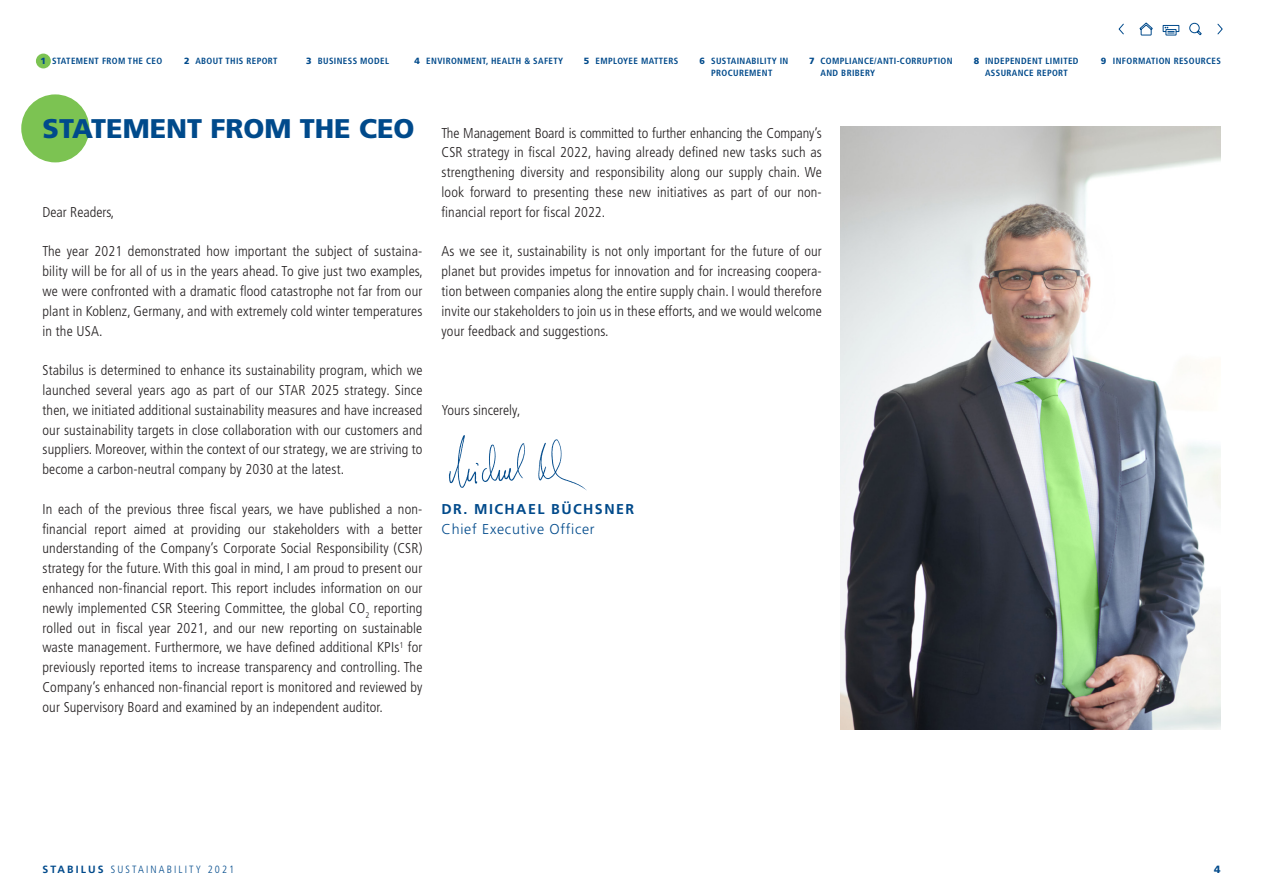
<style>
.page{position:relative;width:1263px;height:893px;background:#fff}
.page>*{position:absolute;margin:0;border:0;box-sizing:border-box;transform-origin:0 0}
._03_Headline_1{font:900 27px "Frutiger LT Pro";color:#004a8b}
._00_Fließtext{font:300 condensed 14.25px/19.8px "Frutiger LT Pro";letter-spacing:.01em;color:#231f20;text-align:justify}
.t1{font:300 14.25px/19.8px "Frutiger LT Pro";letter-spacing:.05em;color:#004a8b}
.t2{font:300 condensed 10.5px "Frutiger LT Pro";letter-spacing:.2em;color:#004a8b}
.t3{font:900 10.5px "Frutiger LT Pro";color:#004a8b}
.t4{font:700 condensed 9px/12px "Frutiger LT Pro";letter-spacing:.04em;color:#004a8b;text-align:center}
.s1{font-weight:900;font-stretch:normal}
.s2{font-weight:700}
.s3{font-weight:700;font-stretch:normal}
</style>
<div class="page">
<div style="left:36px;top:54px;width:15px;height:14px;background:#7cc352;border-radius:50%"></div>
<img style="left:840px;top:126px;width:380px;height:603px">
<div style="left:21px;top:94px;width:68px;height:68px;background:#7cc352;border-radius:50%"></div>
<svg style="left:1014px;top:377px;width:86px;height:321px;background:#8aa789"></svg>
<svg style="left:1118px;top:23px;width:6px;height:12px"></svg>
<svg style="left:1217px;top:23px;width:6px;height:12px"></svg>
<svg style="left:1189px;top:23px;width:13px;height:13px"></svg>
<svg style="left:1139px;top:22px;width:14px;height:14px"></svg>
<svg style="left:1162px;top:25px;width:17px;height:11px"></svg>
<img style="left:448px;top:435px;width:139px;height:56px">
<p class="t4" style="left:40px;top:55px;width:123px"><span class="s1">1</span> STATEMENT FROM THE CEO</p>
<p class="t4" style="left:184px;top:55px;width:95px"><span class="s1">2</span> ABOUT THIS REPORT</p>
<p class="t4" style="left:306px;top:55px;width:84px"><span class="s1">3</span> BUSINESS MODEL</p>
<p class="t4" style="left:415px;top:55px;width:150px"><span class="s1">4</span> ENVIRONMENT, HEALTH &amp; SAFETY</p>
<p class="t4" style="left:584px;top:55px;width:96px"><span class="s1">5</span> EMPLOYEE MATTERS</p>
<p class="t4" style="left:699px;top:55px;width:90px"><span class="s1">6</span> SUSTAINABILITY IN<br>PROCUREMENT</p>
<p class="t4" style="left:820px;top:55px;width:134px;text-align:left;text-indent:-11px"><span class="s1">7</span> COMPLIANCE/ANTI-CORRUPTION<br>AND BRIBERY</p>
<p class="t4" style="left:974px;top:55px;width:106px"><span class="s1">8</span> INDEPENDENT LIMITED<br>ASSURANCE REPORT</p>
<p class="t4" style="left:1101px;top:55px;width:122px"><span class="s1">9</span> INFORMATION RESOURCES</p>
<p class="_03_Headline_1" style="left:43px;top:112px;width:374px">STATEMENT FROM THE CEO</p>
<p class="_00_Fließtext" style="left:43px;top:202px;width:73px">Dear Readers,</p>
<p class="_00_Fließtext" style="left:43px;top:242px;width:382px">The year 2021 demonstrated how important the subject of sustaina&shy;bility will be for all of us in the years ahead. To give just two examples, we were confronted with a dramatic flood catastrophe not far from our plant in Koblenz, Germany, and with extremely cold winter temperatures in the USA.</p>
<p class="_00_Fließtext" style="left:43px;top:361px;width:381px">Stabilus is determined to enhance its sustainability program, which we launched several years ago as part of our STAR 2025 strategy. Since then, we initiated additional sustainability measures and have increased our sustainability targets in close collaboration with our customers and suppliers. Moreover, within the context of our strategy, we are striving to become a carbon-neutral company by 2030 at the latest.</p>
<p class="_00_Fließtext" style="left:43px;top:499px;width:381px">In each of the previous three fiscal years, we have published a non&shy;financial report aimed at providing our stakeholders with a better understanding of the Company’s Corporate Social Responsibility (CSR) strategy for the future. With this goal in mind, I am proud to present our enhanced non-financial report. This report includes information on our newly implemented CSR Steering Committee, the global CO<sub>2</sub> reporting rolled out in fiscal year 2021, and our new reporting on sustainable waste management. Furthermore, we have defined additional KPIs<sup>1</sup> for previously reported items to increase transparency and controlling. The Company’s enhanced non-financial report is monitored and reviewed by our Supervisory Board and examined by an independent auditor.</p>
<p class="_00_Fließtext" style="left:441px;top:123px;width:382px">The Management Board is committed to further enhancing the Company’s CSR strategy in fiscal 2022, having already defined new tasks such as strengthening diversity and responsibility along our supply chain. We look forward to presenting these new initiatives as part of our non&shy;financial report for fiscal 2022.</p>
<p class="_00_Fließtext" style="left:441px;top:242px;width:382px">As we see it, sustainability is not only important for the future of our planet but provides impetus for innovation and for increasing coopera&shy;tion between companies along the entire supply chain. I would therefore invite our stakeholders to join us in these efforts, and we would welcome your feedback and suggestions.</p>
<p class="_00_Fließtext" style="left:441px;top:400px;width:81px">Yours sincerely,</p>
<p class="t1" style="left:441px;top:499px;width:194px"><span class="s2">DR. MICHAEL BÜCHSNER<br></span>Chief Executive Officer</p>
<p class="t2" style="left:43px;top:863px;width:193px"><span class="s3">STABILUS</span> SUSTAINABILITY 2021</p>
<p class="t3" style="left:1214px;top:863px;width:8px">4</p>
</div>
